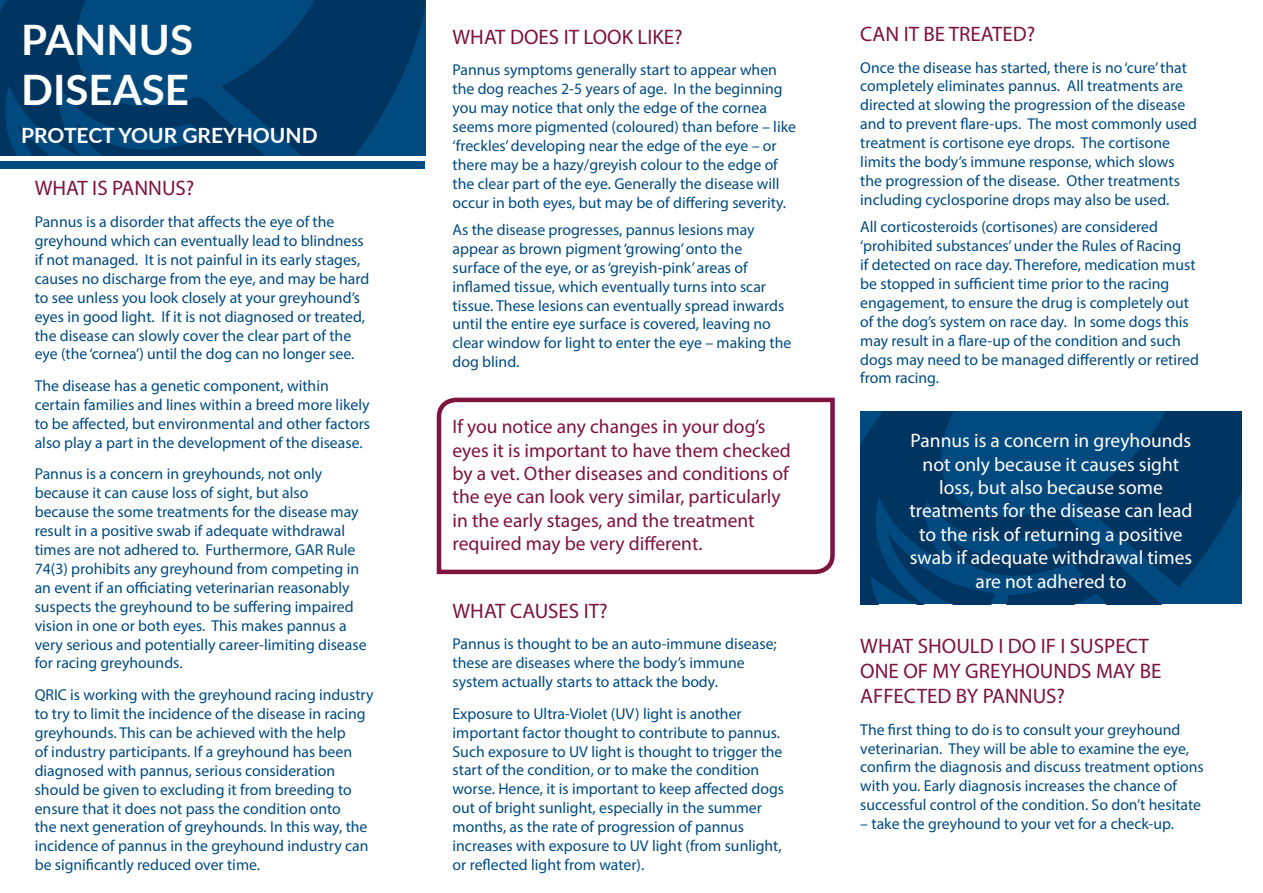
<style>
.page{position:relative;width:1263px;height:893px;background:#fff}
.page>*{position:absolute;margin:0;border:0;box-sizing:border-box;transform-origin:0 0}
.t1{font:700 42px/50.4px "Lato";color:#fff}
.t2{font:21px/25.2px "Myriad Pro";color:#7d133e}
.t3{font:700 21px "Lato";color:#fff}
.t4{font:19.5px/23.4px "Myriad Pro";color:#7d133e}
.t5{font:19.5px/23.4px "Myriad Pro";color:#fff;text-align:center}
.t6{font:15.75px/18.9px "Myriad Pro";color:#004a7f}
</style>
<div class="page">
<svg style="left:0;top:0;width:425px;height:155px;fill:#003562"></svg>
<svg style="left:18px;top:123px;width:200px;height:32px"></svg>
<svg style="left:860px;top:411px;width:382px;height:193px;fill:#003562"></svg>
<svg style="left:887px;top:532px;width:210px;height:72px"></svg>
<div style="left:0;top:161px;width:424px;height:8px;background:#004a7f"></div>
<svg style="left:436px;top:397px;width:399px;height:178px"></svg>
<p class="t1" style="left:21px;top:13px;width:173px">PANNUS<br>DISEASE</p>
<p class="t3" style="left:21px;top:120px;width:298px">PROTECT YOUR GREYHOUND</p>
<p class="t2" style="left:35px;top:175px;width:161px">WHAT IS PANNUS?</p>
<p class="t6" style="left:35px;top:212px;width:336px">Pannus is a disorder that affects the eye of the greyhound which can eventually lead to blindness if not managed. It is not painful in its early stages, causes no discharge from the eye, and may be hard to see unless you look closely at your greyhound’s eyes in good light. If it is not diagnosed or treated, the disease can slowly cover the clear part of the eye (the ‘cornea’) until the dog can no longer see.</p>
<p class="t6" style="left:35px;top:376px;width:337px">The disease has a genetic component, within certain families and lines within a breed more likely to be affected, but environmental and other factors also play a part in the development of the disease.</p>
<p class="t6" style="left:35px;top:464px;width:333px">Pannus is a concern in greyhounds, not only because it can cause loss of sight, but also because the some treatments for the disease may result in a positive swab if adequate withdrawal times are not adhered to. Furthermore, GAR Rule 74(3) prohibits any greyhound from competing in an event if an officiating veterinarian reasonably suspects the greyhound to be suffering impaired vision in one or both eyes. This makes pannus a very serious and potentially career-limiting disease for racing greyhounds.</p>
<p class="t6" style="left:35px;top:685px;width:340px">QRIC is working with the greyhound racing industry to try to limit the incidence of the disease in racing greyhounds. This can be achieved with the help<br>of industry participants. If a greyhound has been diagnosed with pannus, serious consideration should be given to excluding it from breeding to ensure that it does not pass the condition onto<br>the next generation of greyhounds. In this way, the incidence of pannus in the greyhound industry can be significantly reduced over time.</p>
<p class="t2" style="left:453px;top:24px;width:232px">WHAT DOES IT LOOK LIKE?</p>
<p class="t6" style="left:453px;top:60px;width:345px">Pannus symptoms generally start to appear when the dog reaches 2-5 years of age. In the beginning you may notice that only the edge of the cornea seems more pigmented (coloured) than before – like ‘freckles’ developing near the edge of the eye – or there may be a hazy/greyish colour to the edge of the clear part of the eye. Generally the disease will occur in both eyes, but may be of differing severity.</p>
<p class="t6" style="left:453px;top:220px;width:340px">As the disease progresses, pannus lesions may appear as brown pigment ‘growing’ onto the surface of the eye, or as ‘greyish-pink’ areas of inflamed tissue, which eventually turns into scar tissue. These lesions can eventually spread inwards until the entire eye surface is covered, leaving no clear window for light to enter the eye – making the dog blind.</p>
<p class="t4" style="left:453px;top:415px;width:340px">If you notice any changes in your dog’s eyes it is important to have them checked by a vet. Other diseases and conditions of the eye can look very similar, particularly in the early stages, and the treatment required may be very different.</p>
<p class="t2" style="left:453px;top:598px;width:157px">WHAT CAUSES IT?</p>
<p class="t6" style="left:453px;top:634px;width:326px">Pannus is thought to be an auto-immune disease; these are diseases where the body’s immune system actually starts to attack the body.</p>
<p class="t6" style="left:453px;top:704px;width:333px">Exposure to Ultra-Violet (UV) light is another important factor thought to contribute to pannus.<br>Such exposure to UV light is thought to trigger the start of the condition, or to make the condition worse. Hence, it is important to keep affected dogs out of bright sunlight, especially in the summer months, as the rate of progression of pannus increases with exposure to UV light (from sunlight, or reflected light from water).</p>
<p class="t2" style="left:860px;top:21px;width:177px">CAN IT BE TREATED?</p>
<p class="t6" style="left:860px;top:58px;width:338px">Once the disease has started, there is no ‘cure’ that completely eliminates pannus. All treatments are directed at slowing the progression of the disease and to prevent flare-ups. The most commonly used treatment is cortisone eye drops. The cortisone limits the body’s immune response, which slows the progression of the disease. Other treatments including cyclosporine drops may also be used.</p>
<p class="t6" style="left:860px;top:217px;width:340px">All corticosteroids (cortisones) are considered ‘prohibited substances’ under the Rules of Racing<br>if detected on race day. Therefore, medication must be stopped in sufficient time prior to the racing engagement, to ensure the drug is completely out of the dog’s system on race day. In some dogs this may result in a flare-up of the condition and such dogs may need to be managed differently or retired from racing.</p>
<p class="t5" style="left:909px;top:429px;width:285px">Pannus is a concern in greyhounds not only because it causes sight loss, but also because some treatments for the disease can lead to the risk of returning a positive swab if adequate withdrawal times are not adhered to</p>
<p class="t2" style="left:860px;top:633px;width:303px">WHAT SHOULD I DO IF I SUSPECT<br>ONE OF MY GREYHOUNDS MAY BE<br>AFFECTED BY PANNUS?</p>
<p class="t6" style="left:860px;top:720px;width:345px">The first thing to do is to consult your greyhound veterinarian. They will be able to examine the eye, confirm the diagnosis and discuss treatment options with you. Early diagnosis increases the chance of successful control of the condition. So don’t hesitate</p>
<p class="t6" style="left:860px;top:814px;width:315px">– take the greyhound to your vet for a check-up.</p>
</div>
